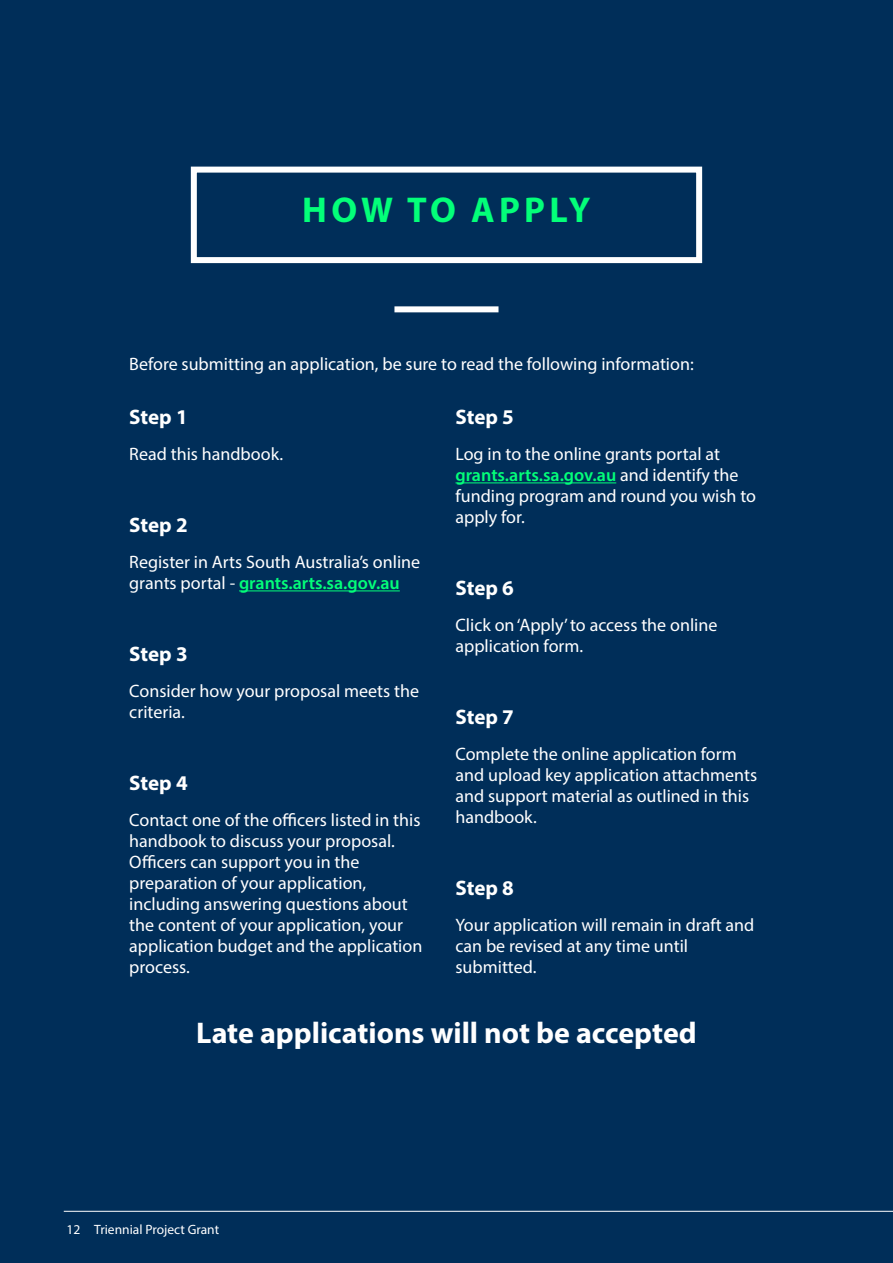
<style>
.page{position:relative;width:893px;height:1263px;background:#002e59}
.page>*{position:absolute;margin:0;border:0;box-sizing:border-box;transform-origin:0 0}
.t1{font:700 36px "Myriad Pro";letter-spacing:.12em;color:#03ff79}
.t2{font:700 30px "Myriad Pro";color:#fff}
.t3{font:700 21px "Myriad Pro";letter-spacing:-.005em;color:#fff}
.t4{font:18px/21px "Myriad Pro";color:#fff}
.t5{font:13.5px "Myriad Pro";color:#fff}
.s1{font-weight:600;color:#03ff79}
</style>
<div class="page">
<div style="left:394px;top:306px;width:104px;height:6px;background:#fff"></div>
<div style="left:191px;top:167px;width:511px;height:96px;border:6px solid #fff"></div>
<hr style="left:239px;top:590px;width:161px;height:1px;background:#03ff79">
<hr style="left:455px;top:482px;width:161px;height:1px;background:#03ff79">
<hr style="left:64px;top:1211px;width:829px;height:1px;background:#fff">
<h1 class="t1" style="left:302px;top:187px;width:290px">HOW TO APPLY</h1>
<p class="t4" style="left:129px;top:353px;width:566px">Before submitting an application, be sure to read the following information:</p>
<p class="t3" style="left:129px;top:403px;width:60px">Step 1</p>
<p class="t4" style="left:129px;top:443px;width:155px">Read this handbook.</p>
<p class="t3" style="left:129px;top:511px;width:60px">Step 2</p>
<p class="t4" style="left:129px;top:551px;width:292px">Register in Arts South Australia’s online grants portal - <span class="s1">grants.arts.sa.gov.au</span></p>
<p class="t3" style="left:129px;top:640px;width:60px">Step 3</p>
<p class="t4" style="left:129px;top:680px;width:291px">Consider how your proposal meets the criteria.</p>
<p class="t3" style="left:129px;top:769px;width:60px">Step 4</p>
<p class="t4" style="left:129px;top:809px;width:295px">Contact one of the officers listed in this handbook to discuss your proposal.<br>Officers can support you in the preparation of your application, including answering questions about the content of your application, your application budget and the application process.</p>
<p class="t3" style="left:455px;top:403px;width:60px">Step 5</p>
<p class="t4" style="left:455px;top:443px;width:302px">Log in to the online grants portal at <span class="s1">grants.arts.sa.gov.au</span> and identify the funding program and round you wish to apply for.</p>
<p class="t3" style="left:455px;top:574px;width:60px">Step 6</p>
<p class="t4" style="left:455px;top:614px;width:263px">Click on ‘Apply’ to access the online application form.</p>
<p class="t3" style="left:455px;top:703px;width:60px">Step 7</p>
<p class="t4" style="left:455px;top:743px;width:303px">Complete the online application form and upload key application attachments and support material as outlined in this handbook.</p>
<p class="t3" style="left:455px;top:874px;width:60px">Step 8</p>
<p class="t4" style="left:455px;top:914px;width:300px">Your application will remain in draft and can be revised at any time until submitted.</p>
<h2 class="t2" style="left:196px;top:1013px;width:502px">Late applications will not be accepted</h2>
<p class="t5" style="left:67px;top:1221px;width:154px">12 Triennial Project Grant</p>
</div>
